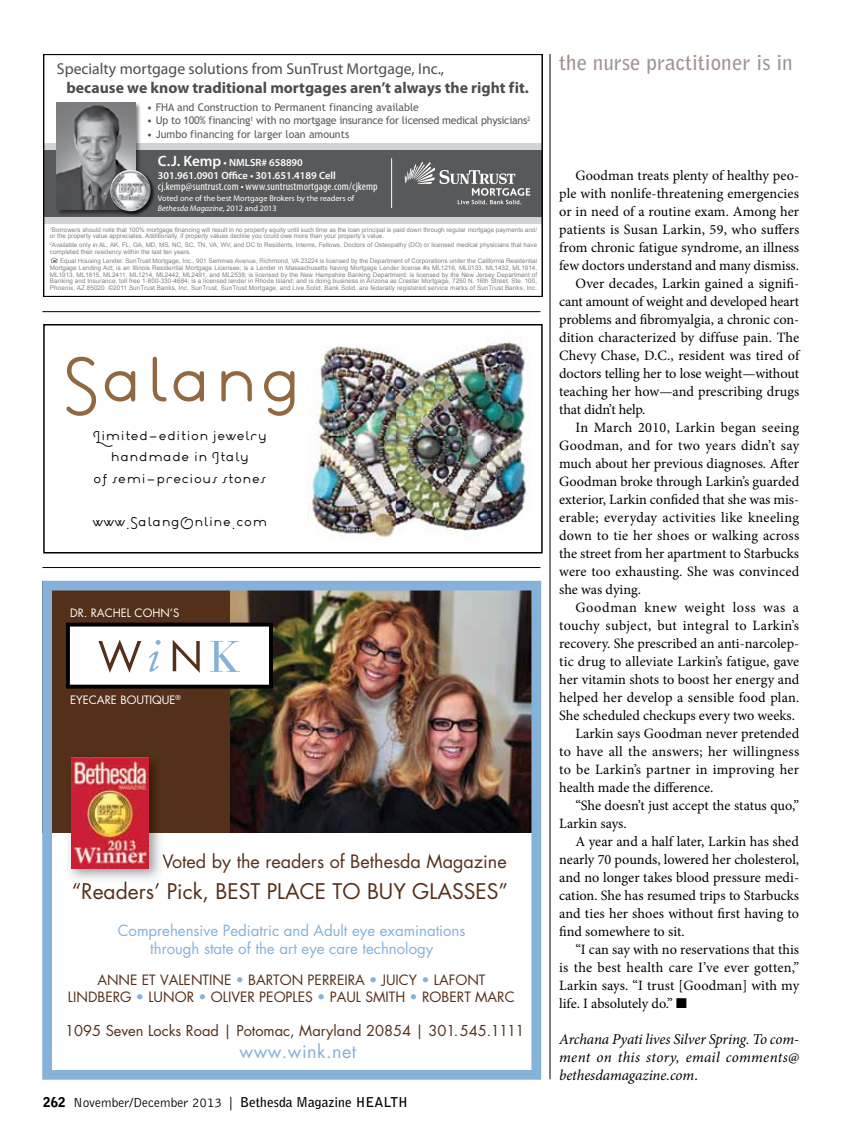
<style>
.page{position:relative;width:864px;height:1134px;background:#fff}
.page>*{position:absolute;margin:0;border:0;box-sizing:border-box;transform-origin:0 0}
.t1{font:87px "Estilo Script";color:#916841}
.t2{font:21px "Futura";color:#54301a}
.t3{font:700 21px "Bell Gothic Std";color:#a29490}
.t4{font:18px/21.6px "Estilo Script";color:#000;text-align:center}
.t5{font:18px "Futura";color:#54301a}
.t6{font:18px "Futura";letter-spacing:.025em;color:#86b1d8}
.t7{font:700 15.75px "Myriad Pro";color:#4d4d4f}
.t8{font:15.75px "Myriad Pro";color:#4d4d4f}
.t9{font:italic 15px/18px "Minion Pro";letter-spacing:.005em;color:#000;text-align:justify}
.t10{font:15px/18px "Futura";color:#86b1d8;text-align:center}
.t11{font:14.7px "Futura";color:#54301a}
.t12{font:14.25px "Minion Pro";letter-spacing:.005em;color:#000}
.t13{font:14.25px "Minion Pro";letter-spacing:-.015em;color:#000}
.t14{font:14.25px "Minion Pro";letter-spacing:.025em;color:#000}
.t15{font:14.25px "Minion Pro";letter-spacing:.04em;color:#000}
.t16{font:13.8px/16.6px "Futura";color:#54301a;text-align:center}
.t17{font:300 13.5px "Bell Gothic Std";color:#000}
.t18{font:condensed 11.25px "Myriad Pro";letter-spacing:.01em;color:#fff}
.t19{font:11.25px "Futura";color:#fff}
.t20{font:10.65px "Trebuchet";color:#58595b}
.t21{font:10.65px "Trebuchet";letter-spacing:-.02em;color:#58595b}
.t22{font:600 10.5px/12.6px "Myriad Pro";color:#fff}
.t23{font:8.25px/9.9px "Myriad Pro";color:#fff}
.t24{font:6.3px/6.8px "Arial";color:#808285}
.s1{font-size:15px}
.s2{font-style:italic}
.s3{color:#86b1d8}
.s4{font-weight:900}
.s5{font-weight:700}
.s6{font-style:normal}
</style>
<div class="page">
<img style="left:42px;top:581px;width:499px;height:499px">
<hr style="left:550px;top:54px;width:1px;height:1025px;background:#000">
<hr style="left:42px;top:567px;width:498px;height:1px;background:#000">
<div style="left:43px;top:143px;width:500px;height:80px;background:#d1d3d4"></div>
<div style="left:43px;top:150px;width:500px;height:66px;background:#58595b"></div>
<hr style="left:391px;top:159px;width:1px;height:49px;background:#fff">
<div style="left:56px;top:102px;width:86px;height:114px;background:#000;opacity:.5"></div>
<img style="left:57px;top:102px;width:78px;height:108px">
<svg style="left:405px;top:162px;width:125px;height:42px"></svg>
<div style="left:110px;top:170px;width:45px;height:46px;background:#000;opacity:.75"></div>
<img style="left:112px;top:170px;width:19px;height:13px">
<svg style="left:51px;top:257px;width:7px;height:6px"></svg>
<div style="left:43px;top:54px;width:500px;height:243px;border:1px solid #000"></div>
<div style="left:43px;top:324px;width:500px;height:230px;border:2px solid #000"></div>
<img style="left:307px;top:340px;width:223px;height:198px">
<hr style="left:42px;top:311px;width:498px;height:1px;background:#000">
<p class="t8" style="left:57px;top:59px;width:389px">Specialty mortgage solutions from SunTrust Mortgage, Inc.,</p>
<p class="t7" style="left:67px;top:77px;width:464px">because we know traditional mortgages aren’t always the right fit.</p>
<p class="t20" style="left:147px;top:101px;width:274px">• FHA and Construction to Permanent financing available</p>
<p class="t21" style="left:147px;top:114px;width:385px">• Up to 100% financing<sup>1</sup> with no mortgage insurance for licensed medical physicians<sup>2</sup></p>
<p class="t20" style="left:147px;top:128px;width:204px">• Jumbo financing for larger loan amounts</p>
<p class="t22" style="left:158px;top:156px;width:179px"><span class="s1">C.J. Kemp</span> • NMLSR# 658890<br>301.961.0901 Office • 301.651.4189 Cell</p>
<p class="t18" style="left:158px;top:179px;width:221px">cj.kemp@suntrust.com • www.suntrustmortgage.com/cjkemp</p>
<p class="t23" style="left:158px;top:193px;width:198px">Voted one of the best Mortgage Brokers by the readers of<br><span class="s2">Bethesda Magazine</span>, 2012 and 2013</p>
<p class="t24" style="left:50px;top:226px;width:489px"><sup>1</sup>Borrowers should note that 100% mortgage financing will result in no property equity until such time as the loan principal is paid down through regular mortgage payments and/ or the property value appreciates. Additionally, if property values decline you could owe more than your property’s value.</p>
<p class="t24" style="left:50px;top:242px;width:489px"><sup>2</sup>Available only in AL, AK, FL, GA, MD, MS, NC, SC, TN, VA, WV, and DC to Residents, Interns, Fellows, Doctors of Osteopathy (DO) or licensed medical physicians that have completed their residency within the last ten years.</p>
<p class="t24" style="left:50px;top:258px;width:489px;text-align:justify;text-indent:10px">Equal Housing Lender. SunTrust Mortgage, Inc., 901 Semmes Avenue, Richmond, VA 23224 is licensed by the Department of Corporations under the California Residential Mortgage Lending Act; is an Illinois Residential Mortgage Licensee; is a Lender in Massachusetts having Mortgage Lender license #s ML1216, ML0133, ML1432, ML1914, ML1913, ML1815, ML2411, ML1214, ML2442, ML2491, and ML2538; is licensed by the New Hampshire Banking Department; is licensed by the New Jersey Department of Banking and Insurance, toll free 1-800-330-4684; is a licensed lender in Rhode Island; and is doing business in Arizona as Crestar Mortgage, 7250 N. 16th Street, Ste. 100, Phoenix, AZ 85020. ©2011 SunTrust Banks, Inc. SunTrust, SunTrust Mortgage, and Live Solid. Bank Solid. are federally registered service marks of SunTrust Banks, Inc.</p>
<h1 class="t1" style="left:63px;top:332px;width:240px">Salang</h1>
<p class="t4" style="left:93px;top:426px;width:176px">Limited-edition jewelry handmade in Italy<br>of semi-precious stones</p>
<p class="t4" style="left:93px;top:512px;width:176px">www.SalangOnline.com</p>
<p class="t19" style="left:70px;top:606px;width:111px">DR. RACHEL COHN’S</p>
<p class="t19" style="left:70px;top:693px;width:112px">EYECARE BOUTIQUE<sup>®</sup></p>
<p class="t5" style="left:162px;top:850px;width:346px">Voted by the readers of Bethesda Magazine</p>
<h2 class="t2" style="left:72px;top:878px;width:438px">“Readers’ Pick, BEST PLACE TO BUY GLASSES”</h2>
<p class="t10" style="left:118px;top:921px;width:349px">Comprehensive Pediatric and Adult eye examinations through state of the art eye care technology</p>
<p class="t16" style="left:68px;top:972px;width:448px">ANNE ET VALENTINE <span class="s3">•</span> BARTON PERREIRA <span class="s3">•</span> JUICY <span class="s3">•</span> LAFONT<br>LINDBERG <span class="s3">•</span> LUNOR <span class="s3">•</span> OLIVER PEOPLES <span class="s3">•</span> PAUL SMITH <span class="s3">•</span> ROBERT MARC</p>
<p class="t11" style="left:65px;top:1021px;width:461px">1095 Seven Locks Road | Potomac, Maryland 20854 | 301.545.1111</p>
<p class="t6" style="left:240px;top:1039px;width:118px">www.wink.net</p>
<p class="t17" style="left:43px;top:1095px;width:366px"><span class="s4">262</span> November/December 2013 | <span class="s5">Bethesda Magazine HEALTH</span></p>
<h2 class="t3" style="left:559px;top:49px;width:235px">the nurse practitioner is in</h2>
<p class="t12" style="left:575px;top:166px;width:225px">Goodman treats plenty of healthy peo-</p>
<p class="t12" style="left:559px;top:184px;width:241px">ple with nonlife-threatening emergencies</p>
<p class="t12" style="left:559px;top:202px;width:241px">or in need of a routine exam. Among her</p>
<p class="t12" style="left:559px;top:220px;width:242px">patients is Susan Larkin, 59, who suffers</p>
<p class="t12" style="left:559px;top:238px;width:241px">from chronic fatigue syndrome, an illness</p>
<p class="t12" style="left:559px;top:256px;width:241px">few doctors understand and many dismiss.</p>
<p class="t12" style="left:575px;top:274px;width:225px">Over decades, Larkin gained a signifi-</p>
<p class="t13" style="left:559px;top:292px;width:241px">cant amount of weight and developed heart</p>
<p class="t12" style="left:559px;top:310px;width:242px">problems and fibromyalgia, a chronic con-</p>
<p class="t12" style="left:559px;top:328px;width:242px">dition characterized by diffuse pain. The</p>
<p class="t12" style="left:559px;top:346px;width:242px">Chevy Chase, D.C., resident was tired of</p>
<p class="t12" style="left:559px;top:364px;width:241px">doctors telling her to lose weight—without</p>
<p class="t12" style="left:559px;top:382px;width:242px">teaching her how—and prescribing drugs</p>
<p class="t13" style="left:559px;top:400px;width:88px">that didn’t help.</p>
<p class="t14" style="left:575px;top:418px;width:225px">In March 2010, Larkin began seeing</p>
<p class="t12" style="left:559px;top:436px;width:242px">Goodman, and for two years didn’t say</p>
<p class="t12" style="left:559px;top:454px;width:242px">much about her previous diagnoses. After</p>
<p class="t12" style="left:559px;top:472px;width:242px">Goodman broke through Larkin’s guarded</p>
<p class="t12" style="left:559px;top:490px;width:241px">exterior, Larkin confided that she was mis-</p>
<p class="t12" style="left:559px;top:508px;width:241px">erable; everyday activities like kneeling</p>
<p class="t12" style="left:559px;top:526px;width:242px">down to tie her shoes or walking across</p>
<p class="t12" style="left:559px;top:544px;width:242px">the street from her apartment to Starbucks</p>
<p class="t12" style="left:559px;top:562px;width:242px">were too exhausting. She was convinced</p>
<p class="t12" style="left:559px;top:580px;width:83px">she was dying.</p>
<p class="t15" style="left:575px;top:598px;width:225px">Goodman knew weight loss was a</p>
<p class="t12" style="left:559px;top:616px;width:241px">touchy subject, but integral to Larkin’s</p>
<p class="t12" style="left:559px;top:634px;width:242px">recovery. She prescribed an anti-narcolep-</p>
<p class="t12" style="left:559px;top:652px;width:242px">tic drug to alleviate Larkin’s fatigue, gave</p>
<p class="t12" style="left:559px;top:670px;width:242px">her vitamin shots to boost her energy and</p>
<p class="t12" style="left:559px;top:688px;width:242px">helped her develop a sensible food plan.</p>
<p class="t12" style="left:559px;top:706px;width:237px">She scheduled checkups every two weeks.</p>
<p class="t12" style="left:575px;top:724px;width:225px">Larkin says Goodman never pretended</p>
<p class="t12" style="left:559px;top:742px;width:242px">to have all the answers; her willingness</p>
<p class="t12" style="left:559px;top:760px;width:242px">to be Larkin’s partner in improving her</p>
<p class="t12" style="left:559px;top:778px;width:156px">health made the difference.</p>
<p class="t12" style="left:575px;top:796px;width:225px">“She doesn’t just accept the status quo,”</p>
<p class="t12" style="left:559px;top:814px;width:69px">Larkin says.</p>
<p class="t12" style="left:575px;top:832px;width:225px">A year and a half later, Larkin has shed</p>
<p class="t12" style="left:559px;top:850px;width:242px">nearly 70 pounds, lowered her cholesterol,</p>
<p class="t12" style="left:559px;top:868px;width:241px">and no longer takes blood pressure medi-</p>
<p class="t12" style="left:559px;top:886px;width:241px">cation. She has resumed trips to Starbucks</p>
<p class="t12" style="left:559px;top:904px;width:241px">and ties her shoes without first having to</p>
<p class="t12" style="left:559px;top:922px;width:127px">find somewhere to sit.</p>
<p class="t12" style="left:575px;top:940px;width:225px">“I can say with no reservations that this</p>
<p class="t12" style="left:559px;top:958px;width:242px">is the best health care I’ve ever gotten,”</p>
<p class="t12" style="left:559px;top:976px;width:242px">Larkin says. “I trust [Goodman] with my</p>
<p class="t12" style="left:559px;top:994px;width:129px">life. I absolutely do.” ■</p>
<p class="t9" style="left:559px;top:1030px;width:242px">Archana Pyati lives Silver Spring. To com&shy;ment on this story, email comments@ bethesdamagazine.com<span class="s6">.</span></p>
</div>
